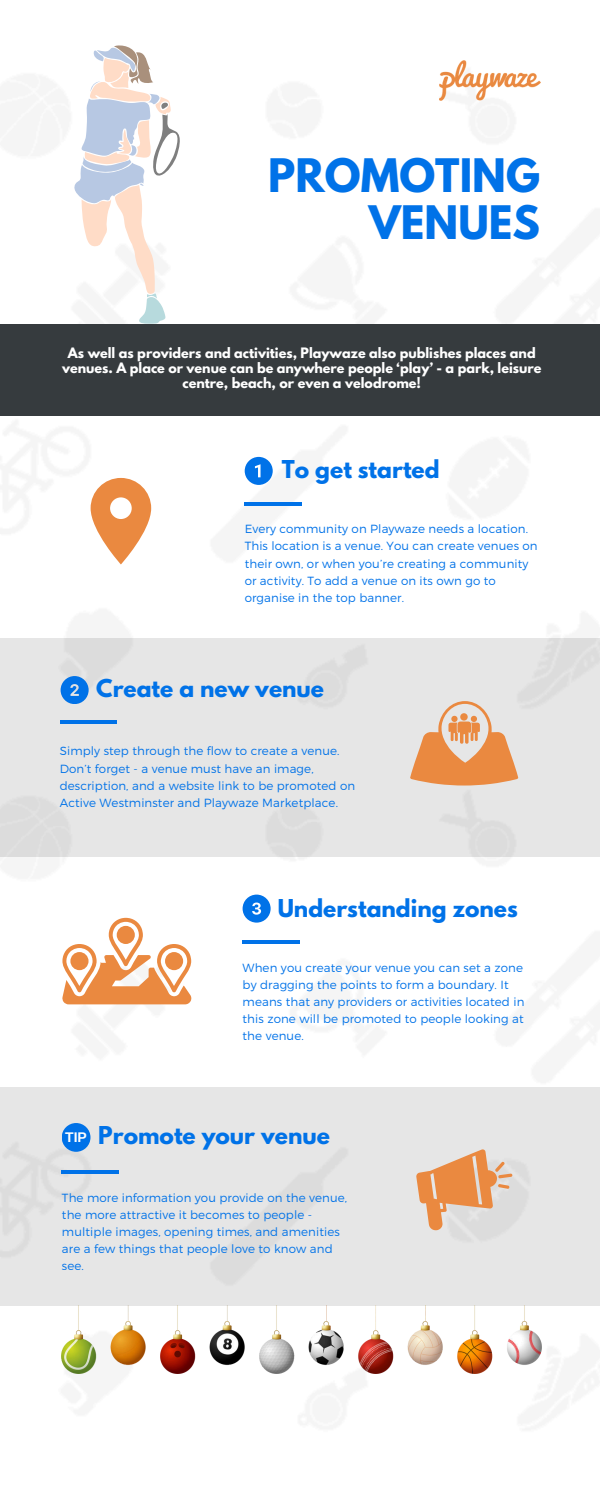
<style>
.page{position:relative;width:600px;height:1500px;background:#fff}
.page>*{position:absolute;margin:0;border:0;box-sizing:border-box;transform-origin:0 0}
.t1{font:700 40.9px/47.1px "League Spartan";color:#0072e8;text-align:right}
.t2{font:700 21.8px "League Spartan";color:#0072e8}
.t3{font:700 14px "Arimo";color:#fff}
.t4{font:700 12.7px/15px "League Spartan";color:#fff;text-align:center}
.t5{font:300 11.8px/17px "Montserrat";letter-spacing:.01em;color:#0072e8}
</style>
<div class="page">
<div style="left:0;top:324px;width:600px;height:91px;background:#363b3e"></div>
<img style="left:439px;top:60px;width:101px;height:40px">
<div style="left:0;top:638px;width:600px;height:219px;background:#e6e6e6"></div>
<div style="left:0;top:1087px;width:600px;height:219px;background:#e6e6e6"></div>
<hr style="left:245px;top:502px;width:57px;height:4px;background:#0072e8">
<hr style="left:60px;top:721px;width:57px;height:3px;background:#0072e8">
<hr style="left:243px;top:940px;width:57px;height:4px;background:#0072e8">
<hr style="left:62px;top:1170px;width:57px;height:4px;background:#0072e8">
<svg style="left:245px;top:457px;width:27px;height:28px"></svg>
<svg style="left:61px;top:676px;width:27px;height:28px"></svg>
<svg style="left:243px;top:895px;width:27px;height:27px"></svg>
<div style="left:62px;top:1123px;width:28px;height:29px;background:#0072e8;border-radius:50%"></div>
<svg style="left:91px;top:478px;width:60px;height:86px"></svg>
<svg style="left:410px;top:701px;width:108px;height:85px"></svg>
<svg style="left:62px;top:918px;width:130px;height:86px"></svg>
<svg style="left:416px;top:1149px;width:96px;height:81px"></svg>
<svg style="left:74px;top:45px;width:106px;height:279px"></svg>
<img style="left:62px;top:1306px;width:480px;height:67px">
<h1 class="t1" style="left:268px;top:152px;width:273px">PROMOTING<br>VENUES</h1>
<p class="t4" style="left:62px;top:345px;width:481px">As well as providers and activities, Playwaze also publishes places and venues. A place or venue can be anywhere people ‘play’ - a park, leisure centre, beach, or even a velodrome!</p>
<h2 class="t2" style="left:282px;top:452px;width:159px">To get started</h2>
<p class="t5" style="left:245px;top:521px;width:294px">Every community on Playwaze needs a location.<br>This location is a venue. You can create venues on their own, or when you’re creating a community or activity. To add a venue on its own go to organise in the top banner.</p>
<h2 class="t2" style="left:96px;top:672px;width:229px">Create a new venue</h2>
<p class="t5" style="left:60px;top:742px;width:297px">Simply step through the flow to create a venue.<br>Don’t forget - a venue must have an image, description, and a website link to be promoted on Active Westminster and Playwaze Marketplace.</p>
<h2 class="t2" style="left:278px;top:891px;width:242px">Understanding zones</h2>
<p class="t5" style="left:243px;top:959px;width:283px">When you create your venue you can set a zone by dragging the points to form a boundary. It means that any providers or activities located in this zone will be promoted to people looking at the venue.</p>
<p class="t3" style="left:65px;top:1127px;width:23px">TIP</p>
<h2 class="t2" style="left:98px;top:1119px;width:233px">Promote your venue</h2>
<p class="t5" style="left:62px;top:1189px;width:287px">The more information you provide on the venue, the more attractive it becomes to people - multiple images, opening times, and amenities are a few things that people love to know and see.</p>
</div>
